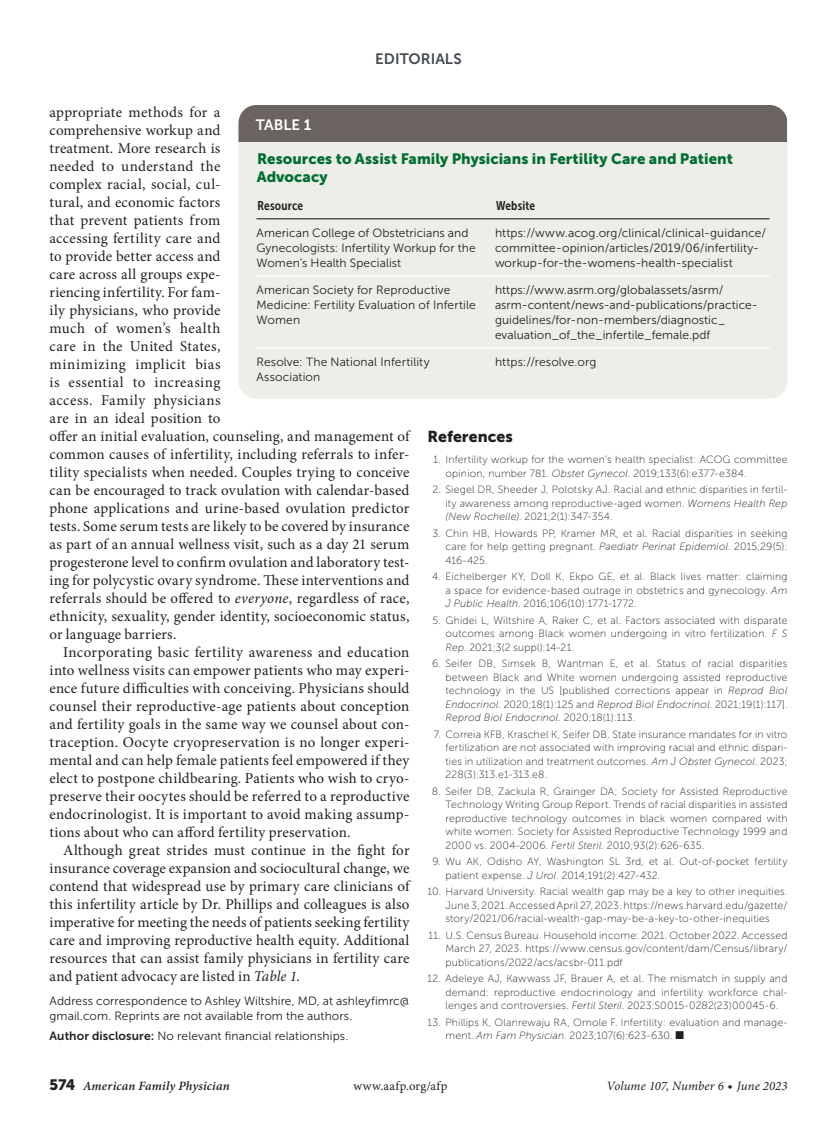
<style>
.page{position:relative;width:837px;height:1134px;background:#fff}
.page>*{position:absolute;margin:0;border:0;box-sizing:border-box;transform-origin:0 0}
.refs_head{font:15.75px "Museo Sans 900";letter-spacing:.005em;color:#231f20}
.body_text{font:15px/18px "Minion Pro";letter-spacing:.015em;color:#231f20;text-align:justify}
.table_title{font:15px/18px "Museo Sans 900";letter-spacing:.005em;color:#006e30}
.t1{font:15px "Museo Sans 700";color:#464b54}
.table{font:15px "Museo Sans 700";color:#fff}
.t2{font:italic 600 12.75px "Minion Pro";letter-spacing:.015em;color:#231f20}
.t3{font:italic 12.75px "Minion Pro";letter-spacing:.01em;color:#231f20}
.t4{font:12.75px "Minion Pro";letter-spacing:.03em;color:#231f20}
.table_head{font:12.75px "Museo Sans Cond 700";letter-spacing:.01em;color:#231f20}
.table_data_last_col{font:12px/15px "Museo Sans 300";letter-spacing:.01em;color:#231f20}
.table_data{font:12px/15px "Museo Sans 300";letter-spacing:.01em;color:#231f20}
.blurb{font:12px/15px "Museo Sans 300";letter-spacing:.01em;color:#231f20}
.refs{font:10.5px/13.5px "Museo Sans 100";letter-spacing:.02em;color:#231f20;text-align:justify}
.s1{font-style:italic}
.s2{font-family:"Museo Sans 700"}
.s3{font-family:"Museo Sans 900";font-weight:400;font-style:normal;font-size:15px}
</style>
<div class="page">
<div style="left:238px;top:105px;width:550px;height:294px;background:#eeeee8;border-radius:18px"></div>
<hr style="left:256px;top:218px;width:239px;height:1px;background:#231f20">
<hr style="left:495px;top:218px;width:275px;height:1px;background:#231f20">
<hr style="left:256px;top:275px;width:239px;height:2px;background:#fff">
<hr style="left:495px;top:275px;width:275px;height:2px;background:#fff">
<hr style="left:256px;top:347px;width:239px;height:2px;background:#fff">
<hr style="left:495px;top:347px;width:275px;height:2px;background:#fff">
<div style="left:238px;top:105px;width:550px;height:37px;background:#6b6360"></div>
<h2 class="t1" style="left:375px;top:50px;width:88px">EDITORIALS</h2>
<p class="body_text" style="left:50px;top:103px;width:362px;text-align:left">appropriate methods for a<br>comprehensive workup and<br>treatment. More research is<br>needed to understand the<br>complex racial, social, cul-<br>tural, and economic factors<br>that prevent patients from<br>accessing fertility care and<br>to provide better access and<br>care across all groups expe-<br>riencing infertility. For fam-<br>ily physicians, who provide<br>much of women’s health<br>care in the United States,<br>minimizing implicit bias<br>is essential to increasing<br>access. Family physicians<br>are in an ideal position to<br>offer an initial evaluation, counseling, and management of common causes of infertility, including referrals to infer&shy;tility specialists when needed. Couples trying to conceive can be encouraged to track ovulation with calendar-based phone applications and urine-based ovulation predictor tests. Some serum tests are likely to be covered by insurance as part of an annual wellness visit, such as a day 21 serum progesterone level to confirm ovulation and laboratory test&shy;ing for polycystic ovary syndrome. These interventions and referrals should be offered to <span class="s1">everyone</span>, regardless of race, ethnicity, sexuality, gender identity, socioeconomic status, or language barriers.</p>
<p class="body_text" style="left:50px;top:643px;width:362px;text-indent:14px">Incorporating basic fertility awareness and education into wellness visits can empower patients who may experi&shy;ence future difficulties with conceiving. Physicians should counsel their reproductive-age patients about conception and fertility goals in the same way we counsel about con&shy;traception. Oocyte cryopreservation is no longer experi&shy;mental and can help female patients feel empowered if they elect to postpone childbearing. Patients who wish to cryo&shy;preserve their oocytes should be referred to a reproductive endocrinologist. It is important to avoid making assump&shy;tions about who can afford fertility preservation.</p>
<p class="body_text" style="left:50px;top:841px;width:362px;text-indent:14px">Although great strides must continue in the fight for insurance coverage expansion and sociocultural change, we contend that widespread use by primary care clinicians of this infertility article by Dr. Phillips and colleagues is also imperative for meeting the needs of patients seeking fertility care and improving reproductive health equity. Additional resources that can assist family physicians in fertility care and patient advocacy are listed in <span class="s1">Table 1</span>.</p>
<p class="blurb" style="left:50px;top:993px;width:362px">Address correspondence to Ashley Wiltshire, MD, at ashleyfimrc@ gmail.com. Reprints are not available from the authors.</p>
<p class="blurb" style="left:50px;top:1028px;width:300px"><span class="s2">Author disclosure:</span> No relevant financial relationships.</p>
<p class="table" style="left:256px;top:116px;width:57px">TABLE 1</p>
<p class="table_title" style="left:257px;top:150px;width:478px">Resources to Assist Family Physicians in Fertility Care and Patient<br>Advocacy</p>
<p class="table_head" style="left:257px;top:198px;width:47px">Resource</p>
<p class="table_head" style="left:496px;top:198px;width:41px">Website</p>
<p class="table_data" style="left:256px;top:225px;width:221px">American College of Obstetricians and<br>Gynecologists: Infertility Workup for the<br>Women’s Health Specialist</p>
<p class="table_data_last_col" style="left:495px;top:225px;width:273px">https://www.acog.org/clinical/clinical-guidance/ committee-opinion/articles/2019/06/infertility&shy;workup-for-the-womens-health-specialist</p>
<p class="table_data" style="left:256px;top:282px;width:221px">American Society for Reproductive<br>Medicine: Fertility Evaluation of Infertile<br>Women</p>
<p class="table_data_last_col" style="left:495px;top:282px;width:264px">https://www.asrm.org/globalassets/asrm/ asrm-content/news-and-publications/practice&shy;guidelines/for-non-members/diagnostic_ evaluation_of_the_infertile_female.pdf</p>
<p class="table_data" style="left:256px;top:354px;width:175px">Resolve: The National Infertility<br>Association</p>
<p class="table_data" style="left:495px;top:354px;width:103px">https://resolve.org</p>
<p class="refs_head" style="left:428px;top:428px;width:87px">References</p>
<p class="refs" style="left:446px;top:453px;width:343px;text-indent:-12px">1. Infertility workup for the women’s health specialist: ACOG committee opinion, number 781. <span class="s1">Obstet Gynecol</span>. 2019;133(6):e377-e384.</p>
<p class="refs" style="left:446px;top:483px;width:344px;text-indent:-13px">2. Siegel DR, Sheeder J, Polotsky AJ. Racial and ethnic disparities in fertil&shy;ity awareness among reproductive-aged women. <span class="s1">Womens Health Rep (New Rochelle)</span>. 2021;2(1):347-354.</p>
<p class="refs" style="left:446px;top:527px;width:344px;text-indent:-13px">3. Chin HB, Howards PP, Kramer MR, et al. Racial disparities in seeking care for help getting pregnant. <span class="s1">Paediatr Perinat Epidemiol</span>. 2015;29(5):<br>416-425.</p>
<p class="refs" style="left:446px;top:570px;width:344px;text-indent:-13px">4. Eichelberger KY, Doll K, Ekpo GE, et al. Black lives matter: claiming a space for evidence-based outrage in obstetrics and gynecology. <span class="s1">Am J Public Health</span>. 2016;106(10):1771-1772.</p>
<p class="refs" style="left:446px;top:614px;width:344px;text-indent:-13px">5. Ghidei L, Wiltshire A, Raker C, et al. Factors associated with disparate outcomes among Black women undergoing in vitro fertilization. <span class="s1">F S Rep</span>. 2021;3(2 suppl):14-21.</p>
<p class="refs" style="left:446px;top:657px;width:344px;text-indent:-13px">6. Seifer DB, Simsek B, Wantman E, et al. Status of racial disparities between Black and White women undergoing assisted reproductive technology in the US [published corrections appear in <span class="s1">Reprod Biol Endocrinol</span>. 2020;18(1):125 and <span class="s1">Reprod Biol Endocrinol</span>. 2021;19(1):117].<br><span class="s1">Reprod Biol Endocrinol</span>. 2020;18(1):113.</p>
<p class="refs" style="left:446px;top:728px;width:344px;text-indent:-12px">7. Correia KFB, Kraschel K, Seifer DB. State insurance mandates for in vitro fertilization are not associated with improving racial and ethnic dispari&shy;ties in utilization and treatment outcomes. <span class="s1">Am J Obstet Gynecol</span>. 2023; 228(3):313.e1-313.e8.</p>
<p class="refs" style="left:446px;top:785px;width:344px;text-indent:-14px">8. Seifer DB, Zackula R, Grainger DA; Society for Assisted Reproductive Technology Writing Group Report. Trends of racial disparities in assisted reproductive technology outcomes in black women compared with white women: Society for Assisted Reproductive Technology 1999 and 2000 vs. 2004-2006. <span class="s1">Fertil Steril</span>. 2010;93(2):626-635.</p>
<p class="refs" style="left:446px;top:855px;width:344px;text-indent:-13px">9. Wu AK, Odisho AY, Washington SL 3rd, et al. Out-of-pocket fertility patient expense. <span class="s1">J Urol</span>. 2014;191(2):427-432.</p>
<p class="refs" style="left:446px;top:885px;width:343px;text-indent:-18px">10. Harvard University. Racial wealth gap may be a key to other inequities.<br>June 3, 2021. Accessed April 27, 2023. https://news.harvard.edu/gazette/ story/2021/06/racial-wealth-gap-may-be-a-key-to-other-inequities</p>
<p class="refs" style="left:446px;top:929px;width:344px;text-indent:-17px">11. U.S. Census Bureau. Household income: 2021. October 2022. Accessed March 27, 2023. https://www.census.gov/content/dam/Census/library/ publications/2022/acs/acsbr-011.pdf</p>
<p class="refs" style="left:446px;top:972px;width:344px;text-indent:-18px">12. Adeleye AJ, Kawwass JF, Brauer A, et al. The mismatch in supply and demand: reproductive endocrinology and infertility workforce chal&shy;lenges and controversies. <span class="s1">Fertil Steril</span>. 2023:S0015-0282(23)00045-6.</p>
<p class="refs" style="left:446px;top:1016px;width:344px;text-indent:-18px">13. Phillips K, Olanrewaju RA, Omole F. Infertility: evaluation and manage&shy;ment. <span class="s1">Am Fam Physician</span>. 2023;107(6):623-630. ■</p>
<p class="t2" style="left:50px;top:1077px;width:182px"><span class="s3">574</span> American Family Physician</p>
<p class="t4" style="left:353px;top:1078px;width:96px">www.aafp.org/afp</p>
<p class="t3" style="left:607px;top:1078px;width:182px">Volume 107, Number 6 ◆ June 2023</p>
</div>
